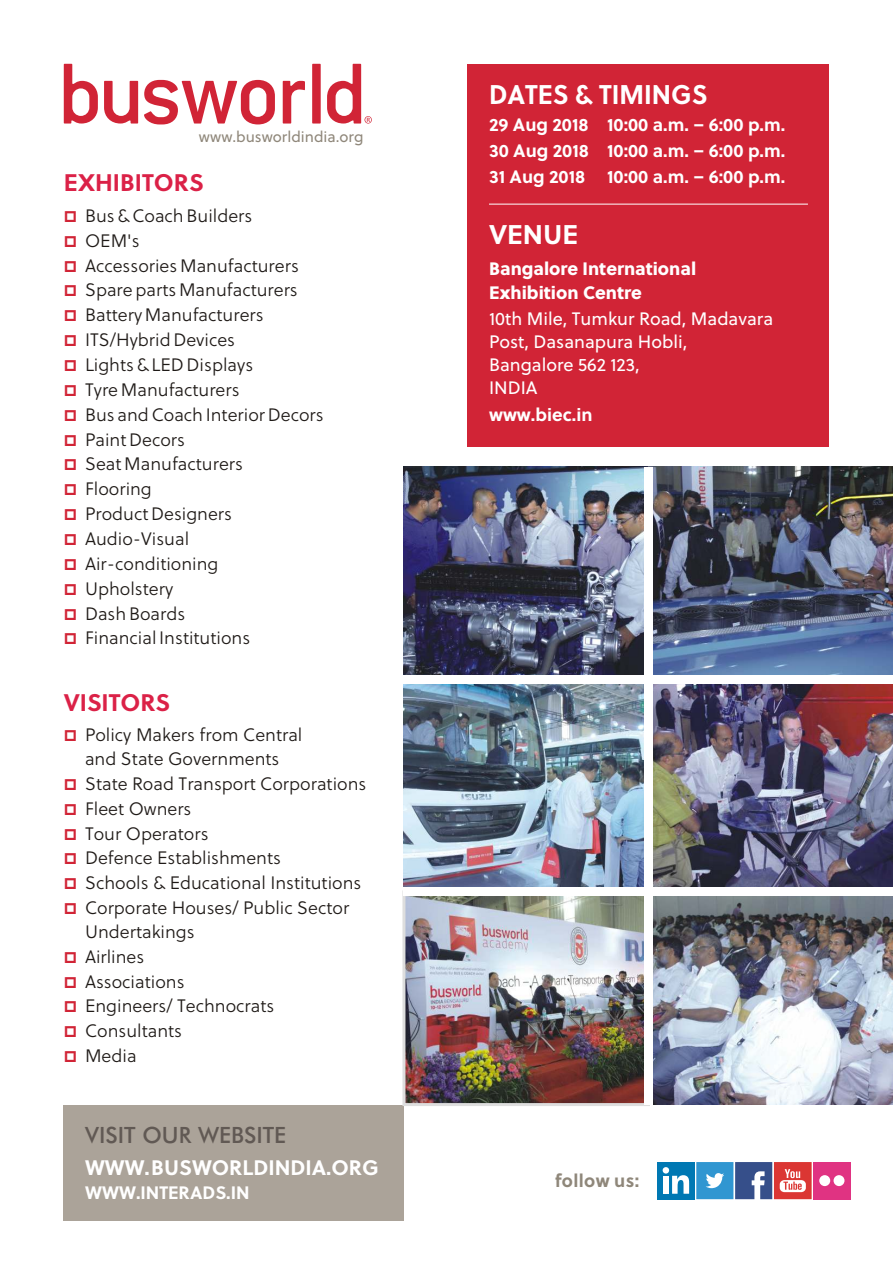
<style>
.page{position:relative;width:893px;height:1263px;background:#fff}
.page>*{position:absolute;margin:0;border:0;box-sizing:border-box;transform-origin:0 0}
.t1{font:700 27px "Soleil W01";color:#fff;scale:.95 1}
.t2{font:700 27px "Soleil W01";color:#fff}
.t3{font:700 24px "Soleil W01";color:#db2147}
.t4{font:500 22.5px "Futura BT";color:#615954}
.t5{font:700 21px "Soleil W01";color:#fff}
.t6{font:300 18px/24.9px "Soleil W01";color:#1f1a17}
.t7{font:700 18px/26.1px "Soleil W01";color:#fff;text-align:justify}
.t8{font:18px/22.8px "Soleil W01";color:#fff}
.t9{font:800 18px/23.7px "Soleil W01";color:#fff}
.t10{font:700 18px "Soleil W01";letter-spacing:.02em;color:#8f877a}
.t11{font:15.15px "Soleil W01";color:#8f877a}
</style>
<div class="page">
<svg style="left:64px;top:64px;width:34px;height:60px"></svg>
<svg style="left:104px;top:81px;width:34px;height:43px"></svg>
<svg style="left:144px;top:80px;width:131px;height:44px"></svg>
<svg style="left:283px;top:81px;width:22px;height:43px"></svg>
<div style="left:312px;top:64px;width:9px;height:60px;background:#d12436"></div>
<svg style="left:327px;top:64px;width:45px;height:60px"></svg>
<div style="left:64px;top:1104px;width:340px;height:116px;background:#aba399"></div>
<div style="left:468px;top:64px;width:361px;height:382px;background:#d12436"></div>
<hr style="left:489px;top:204px;width:319px;height:1px;background:#fff">
<img style="left:404px;top:467px;width:489px;height:637px">
<div style="left:402px;top:890px;width:248px;height:216px;border:3px solid #dedede"></div>
<div style="left:404px;top:675px;width:489px;height:8px;background:#fff"></div>
<div style="left:404px;top:888px;width:489px;height:8px;background:#fff"></div>
<div style="left:644px;top:467px;width:9px;height:637px;background:#fff"></div>
<svg style="left:696px;top:1162px;width:116px;height:37px;background:#847e9d"></svg>
<div style="left:657px;top:1162px;width:38px;height:37px;background:#0078b3"></div>
<svg style="left:663px;top:1167px;width:26px;height:27px"></svg>
<div style="left:813px;top:1162px;width:37px;height:37px;background:#e03382"></div>
<div style="left:833px;top:1175px;width:11px;height:11px;background:#fff;border-radius:50%"></div>
<div style="left:819px;top:1175px;width:11px;height:11px;background:#fff;border-radius:50%"></div>
<p class="t11" style="left:199px;top:125px;width:166px">www.busworldindia.org</p>
<h2 class="t3" style="left:64px;top:164px;width:141px">EXHIBITORS</h2>
<p class="t6" style="left:85px;top:203px;width:240px">Bus &amp; Coach Builders<br>OEM's<br>Accessories Manufacturers<br>Spare parts Manufacturers<br>Battery Manufacturers<br>ITS/Hybrid Devices<br>Lights &amp; LED Displays<br>Tyre Manufacturers<br>Bus and Coach Interior Decors<br>Paint Decors<br>Seat Manufacturers<br>Flooring<br>Product Designers<br>Audio-Visual<br>Air-conditioning<br>Upholstery<br>Dash Boards<br>Financial Institutions</p>
<h2 class="t3" style="left:64px;top:684px;width:108px">VISITORS</h2>
<p class="t6" style="left:85px;top:723px;width:283px">Policy Makers from Central<br>and State Governments<br>State Road Transport Corporations<br>Fleet Owners<br>Tour Operators<br>Defence Establishments<br>Schools &amp; Educational Institutions<br>Corporate Houses/ Public Sector<br>Undertakings<br>Airlines<br>Associations</p>
<p class="t6" style="left:85px;top:1018px;width:99px">Consultants<br>Media</p>
<p class="t6" style="left:85px;top:993px;width:191px">Engineers/ Technocrats</p>
<p class="t4" style="left:85px;top:1125px;width:202px">VISIT OUR WEBSITE</p>
<p class="t5" style="left:85px;top:1151px;width:295px">WWW.BUSWORLDINDIA.ORG</p>
<p class="t7" style="left:85px;top:1179px;width:166px">WWW.INTERADS.IN</p>
<h1 class="t1" style="left:489px;top:74px;width:231px">DATES &amp; TIMINGS</h1>
<p class="t7" style="left:489px;top:111px;width:298px">29 Aug 2018 10:00 a.m. – 6:00 p.m.<br>30 Aug 2018 10:00 a.m. – 6:00 p.m.<br>31 Aug 2018 10:00 a.m. – 6:00 p.m.</p>
<h1 class="t2" style="left:489px;top:213px;width:91px">VENUE</h1>
<p class="t9" style="left:489px;top:255px;width:209px">Bangalore International<br>Exhibition Centre</p>
<p class="t8" style="left:489px;top:307px;width:286px">10th Mile, Tumkur Road, Madavara<br>Post, Dasanapura Hobli,<br>Bangalore 562 123,<br>INDIA</p>
<p class="t7" style="left:489px;top:401px;width:105px">www.biec.in</p>
<p class="t10" style="left:555px;top:1167px;width:86px">follow us:</p>
</div>
